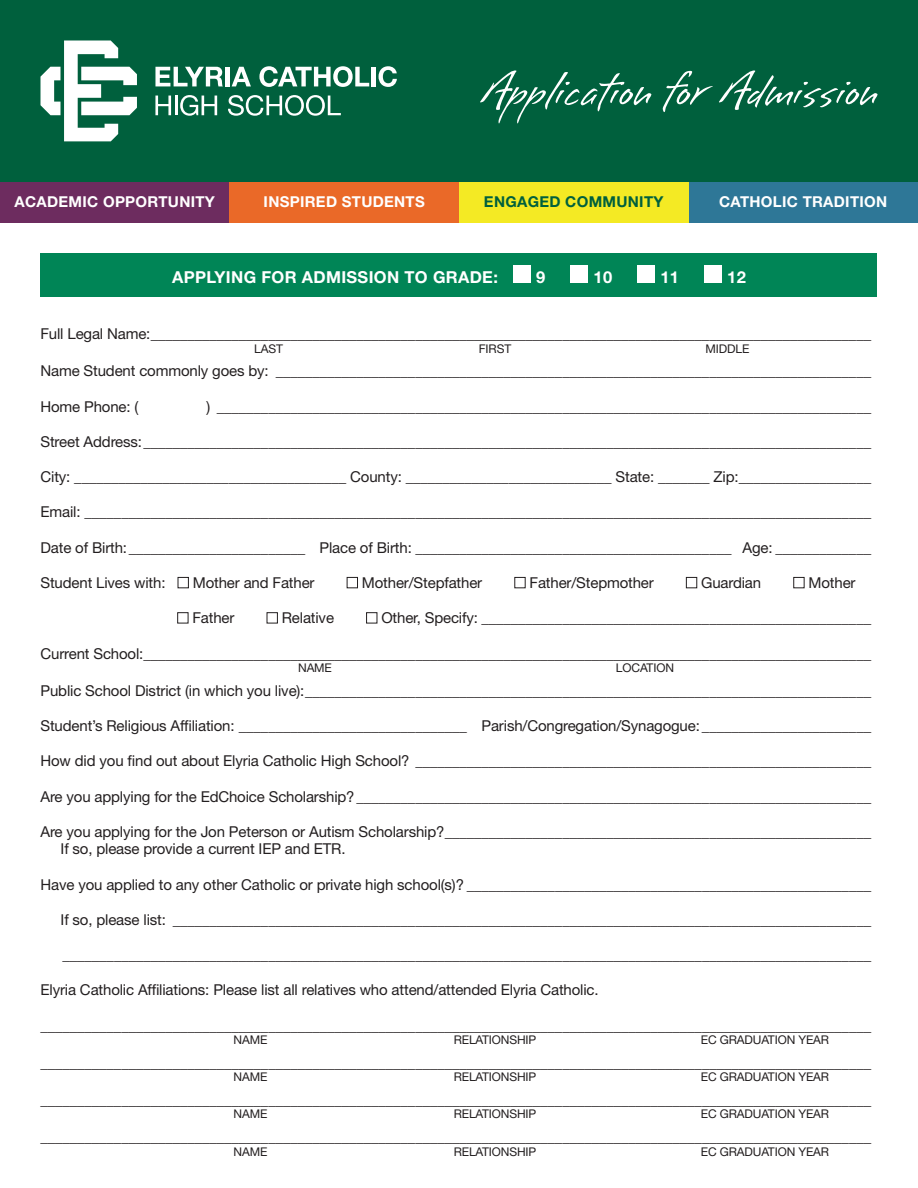
<style>
.page{position:relative;width:918px;height:1188px;background:#fff}
.page>*{position:absolute;margin:0;border:0;box-sizing:border-box;transform-origin:0 0}
.t1{font:63px "Brisa Alternates";color:#fff}
.t2{font:700 16.5px "Helvetica Neue LT Std";letter-spacing:.02em;color:#fff}
.t3{font:15px "Helvetica Neue LT Std";letter-spacing:-.01em;color:#231f20}
.t4{font:700 15px "Helvetica Neue LT Std";letter-spacing:.02em;color:#fff}
.t5{font:700 15px "Helvetica Neue LT Std";letter-spacing:.02em;color:#00603d}
.t6{font:12px "Helvetica Neue LT Std";letter-spacing:-.01em;color:#231f20}
</style>
<div class="page">
<div style="left:40px;top:253px;width:838px;height:43px;background:#008556"></div>
<div style="left:513px;top:265px;width:18px;height:18px;background:#fff"></div>
<div style="left:570px;top:265px;width:18px;height:18px;background:#fff"></div>
<div style="left:637px;top:265px;width:18px;height:18px;background:#fff"></div>
<div style="left:704px;top:265px;width:18px;height:18px;background:#fff"></div>
<div style="left:178px;top:577px;width:11px;height:11px;border:1px solid #231f20"></div>
<div style="left:347px;top:577px;width:11px;height:11px;border:1px solid #231f20"></div>
<div style="left:514px;top:577px;width:12px;height:11px;border:1px solid #231f20"></div>
<div style="left:686px;top:577px;width:11px;height:11px;border:1px solid #231f20"></div>
<div style="left:793px;top:577px;width:12px;height:11px;border:1px solid #231f20"></div>
<div style="left:177px;top:612px;width:11px;height:11px;border:1px solid #231f20"></div>
<div style="left:267px;top:612px;width:11px;height:11px;border:1px solid #231f20"></div>
<div style="left:366px;top:612px;width:11px;height:11px;border:1px solid #231f20"></div>
<div style="left:0;top:0;width:918px;height:182px;background:#00603d"></div>
<svg style="left:155px;top:67px;width:68px;height:19px"></svg>
<div style="left:225px;top:67px;width:5px;height:19px;background:#fff"></div>
<svg style="left:232px;top:67px;width:19px;height:19px"></svg>
<svg style="left:259px;top:66px;width:110px;height:21px"></svg>
<hr style="left:372px;top:67px;width:4px;height:19px;background:#fff">
<svg style="left:379px;top:66px;width:18px;height:21px"></svg>
<svg style="left:155px;top:95px;width:62px;height:21px"></svg>
<svg style="left:228px;top:95px;width:113px;height:21px"></svg>
<svg style="left:41px;top:40px;width:96px;height:101px"></svg>
<div style="left:0;top:182px;width:230px;height:40px;background:#6d2c5f"></div>
<div style="left:230px;top:182px;width:229px;height:40px;background:#ea6928"></div>
<div style="left:688px;top:182px;width:230px;height:40px;background:#2e7797"></div>
<div style="left:459px;top:182px;width:229px;height:40px;background:#f4ea24"></div>
<p class="t1" style="left:479px;top:58px;width:400px">Application for Admission</p>
<p class="t4" style="left:15px;top:192px;width:202px">ACADEMIC OPPORTUNITY</p>
<p class="t4" style="left:264px;top:192px;width:163px">INSPIRED STUDENTS</p>
<p class="t5" style="left:484px;top:192px;width:181px">ENGAGED COMMUNITY</p>
<p class="t4" style="left:719px;top:192px;width:170px">CATHOLIC TRADITION</p>
<p class="t2" style="left:172px;top:267px;width:327px">APPLYING FOR ADMISSION TO GRADE:</p>
<p class="t2" style="left:536px;top:267px;width:11px">9</p>
<p class="t2" style="left:594px;top:267px;width:20px">10</p>
<p class="t2" style="left:660px;top:267px;width:20px">11</p>
<p class="t2" style="left:727px;top:267px;width:20px">12</p>
<p class="t3" style="left:40px;top:325px;width:832px">Full Legal Name:__________________________________________________________________________________________________</p>
<p class="t6" style="left:254px;top:341px;width:30px">LAST</p>
<p class="t6" style="left:479px;top:341px;width:34px">FIRST</p>
<p class="t6" style="left:706px;top:341px;width:45px">MIDDLE</p>
<p class="t3" style="left:40px;top:362px;width:832px">Name Student commonly goes by: _________________________________________________________________________________</p>
<p class="t3" style="left:40px;top:397px;width:99px">Home Phone: (</p>
<p class="t3" style="left:207px;top:397px;width:666px">) _________________________________________________________________________________________</p>
<p class="t3" style="left:40px;top:433px;width:832px">Street Address:___________________________________________________________________________________________________</p>
<p class="t3" style="left:40px;top:468px;width:832px">City: _____________________________________ County: ____________________________ State: _______ Zip:__________________</p>
<p class="t3" style="left:40px;top:503px;width:832px">Email: ___________________________________________________________________________________________________________</p>
<p class="t3" style="left:40px;top:538px;width:832px">Date of Birth:________________________ Place of Birth: ___________________________________________ Age: _____________</p>
<p class="t3" style="left:40px;top:574px;width:127px">Student Lives with:</p>
<p class="t3" style="left:193px;top:574px;width:123px">Mother and Father</p>
<p class="t3" style="left:362px;top:574px;width:122px">Mother/Stepfather</p>
<p class="t3" style="left:530px;top:574px;width:126px">Father/Stepmother</p>
<p class="t3" style="left:701px;top:574px;width:62px">Guardian</p>
<p class="t3" style="left:809px;top:574px;width:49px">Mother</p>
<p class="t3" style="left:192px;top:609px;width:44px">Father</p>
<p class="t3" style="left:282px;top:609px;width:54px">Relative</p>
<p class="t3" style="left:381px;top:609px;width:491px">Other, Specify: _____________________________________________________</p>
<p class="t3" style="left:40px;top:644px;width:832px">Current School:___________________________________________________________________________________________________</p>
<p class="t6" style="left:298px;top:661px;width:35px">NAME</p>
<p class="t6" style="left:616px;top:661px;width:60px">LOCATION</p>
<p class="t3" style="left:40px;top:682px;width:832px">Public School District (in which you live):_____________________________________________________________________________</p>
<p class="t3" style="left:40px;top:717px;width:832px">Student’s Religious Affiliation: _______________________________ Parish/Congregation/Synagogue: _______________________</p>
<p class="t3" style="left:40px;top:752px;width:832px">How did you find out about Elyria Catholic High School? ______________________________________________________________</p>
<p class="t3" style="left:40px;top:787px;width:832px">Are you applying for the EdChoice Scholarship?______________________________________________________________________</p>
<p class="t3" style="left:40px;top:823px;width:832px">Are you applying for the Jon Peterson or Autism Scholarship?__________________________________________________________</p>
<p class="t3" style="left:61px;top:840px;width:286px">If so, please provide a current IEP and ETR.</p>
<p class="t3" style="left:40px;top:875px;width:832px">Have you applied to any other Catholic or private high school(s)? _______________________________________________________</p>
<p class="t3" style="left:61px;top:911px;width:812px">If so, please list: _______________________________________________________________________________________________</p>
<p class="t3" style="left:63px;top:946px;width:810px">______________________________________________________________________________________________________________</p>
<p class="t3" style="left:40px;top:981px;width:560px">Elyria Catholic Affiliations: Please list all relatives who attend/attended Elyria Catholic.</p>
<p class="t3" style="left:40px;top:1016px;width:832px">_________________________________________________________________________________________________________________</p>
<p class="t6" style="left:234px;top:1033px;width:35px">NAME</p>
<p class="t6" style="left:454px;top:1033px;width:84px">RELATIONSHIP</p>
<p class="t6" style="left:701px;top:1033px;width:130px">EC GRADUATION YEAR</p>
<p class="t3" style="left:40px;top:1054px;width:832px">_________________________________________________________________________________________________________________</p>
<p class="t6" style="left:234px;top:1070px;width:35px">NAME</p>
<p class="t6" style="left:454px;top:1070px;width:84px">RELATIONSHIP</p>
<p class="t6" style="left:701px;top:1070px;width:130px">EC GRADUATION YEAR</p>
<p class="t3" style="left:40px;top:1091px;width:832px">_________________________________________________________________________________________________________________</p>
<p class="t6" style="left:234px;top:1107px;width:35px">NAME</p>
<p class="t6" style="left:454px;top:1107px;width:84px">RELATIONSHIP</p>
<p class="t6" style="left:701px;top:1107px;width:130px">EC GRADUATION YEAR</p>
<p class="t3" style="left:40px;top:1128px;width:832px">_________________________________________________________________________________________________________________</p>
<p class="t6" style="left:234px;top:1144px;width:35px">NAME</p>
<p class="t6" style="left:454px;top:1144px;width:84px">RELATIONSHIP</p>
<p class="t6" style="left:701px;top:1144px;width:130px">EC GRADUATION YEAR</p>
</div>
